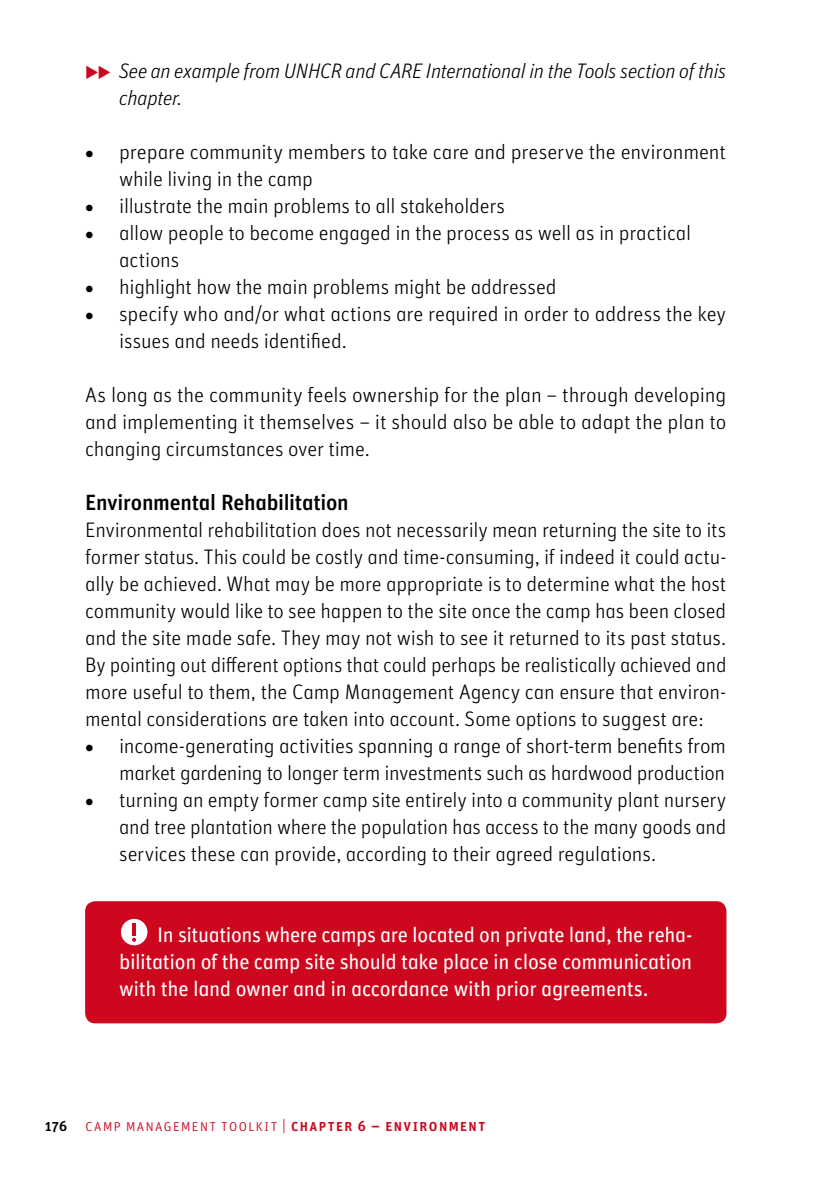
<style>
.page{position:relative;width:840px;height:1191px;background:#fff}
.page>*{position:absolute;margin:0;border:0;box-sizing:border-box;transform-origin:0 0}
.t1{font:22px "Unit Medium Alternate";letter-spacing:-.01em;color:#000}
.t2{font:21px/27px "Unit Light Alternate";letter-spacing:-.01em;color:#000}
.t3{font:21px/27px "Unit Regular Alternate";letter-spacing:-.015em;color:#fff;text-align:justify}
.t4{font:italic 21px/27px "Unit Light Alternate";letter-spacing:-.015em;color:#000}
.t5{font:16px "Unit Light SC";letter-spacing:.05em;color:#cc071e}
.s1{color:#cc071e}
.s2{font-family:"Unit";font-weight:700}
.s3{font-family:"Unit Medium SC";color:#000}
.s4{font-family:"Unit Medium SC"}
</style>
<div class="page">
<div style="left:85px;top:901px;width:641px;height:122px;background:#cc071e;border-radius:10px"></div>
<div style="left:121px;top:919px;width:26px;height:26px;background:#fff;border-radius:50%"></div>
<hr style="left:132px;top:923px;width:4px;height:12px;background:#cc071e">
<svg style="left:132px;top:937px;width:4px;height:4px"></svg>
<p class="t4" style="left:119px;top:57px;width:608px;text-indent:-34px"><span class="s1">◆◆</span> See an example from UNHCR and CARE International in the Tools section of this chapter.</p>
<p class="t2" style="left:119px;top:138px;width:608px;text-indent:-34px"><span class="s2">•</span> prepare community members to take care and preserve the environment while living in the camp</p>
<p class="t2" style="left:85px;top:192px;width:421px"><span class="s2">•</span> illustrate the main problems to all stakeholders</p>
<p class="t2" style="left:119px;top:219px;width:573px;text-indent:-34px"><span class="s2">•</span> allow people to become engaged in the process as well as in practical actions</p>
<p class="t2" style="left:85px;top:273px;width:473px"><span class="s2">•</span> highlight how the main problems might be addressed</p>
<p class="t2" style="left:119px;top:300px;width:608px;text-indent:-34px"><span class="s2">•</span> specify who and/or what actions are required in order to address the key issues and needs identified.</p>
<p class="t2" style="left:85px;top:381px;width:642px;text-align:justify">As long as the community feels ownership for the plan – through developing and implementing it themselves – it should also be able to adapt the plan to changing circumstances over time.</p>
<p class="t1" style="left:85px;top:489px;width:265px">Environmental Rehabilitation</p>
<p class="t2" style="left:85px;top:516px;width:642px;text-align:justify">Environmental rehabilitation does not necessarily mean returning the site to its former status. This could be costly and time-consuming, if indeed it could actu&shy;ally be achieved. What may be more appropriate is to determine what the host community would like to see happen to the site once the camp has been closed and the site made safe. They may not wish to see it returned to its past status.<br>By pointing out different options that could perhaps be realistically achieved and more useful to them, the Camp Management Agency can ensure that environ&shy;mental considerations are taken into account. Some options to suggest are:</p>
<p class="t2" style="left:85px;top:732px;width:642px;text-align:right"><span class="s2">•</span> income-generating activities spanning a range of short-term benefits from market gardening to longer term investments such as hardwood production</p>
<p class="t2" style="left:119px;top:786px;width:608px;text-align:justify;text-indent:-34px"><span class="s2">•</span> turning an empty former camp site entirely into a community plant nursery and tree plantation where the population has access to the many goods and services these can provide, according to their agreed regulations.</p>
<p class="t3" style="left:119px;top:921px;width:574px;text-indent:38px">In situations where camps are located on private land, the reha&shy;bilitation of the camp site should take place in close communication with the land owner and in accordance with prior agreements.</p>
<p class="t5" style="left:45px;top:1116px;width:442px"><span class="s3">176</span> camp management toolkit | <span class="s4">chapter 6 – environment</span></p>
</div>
